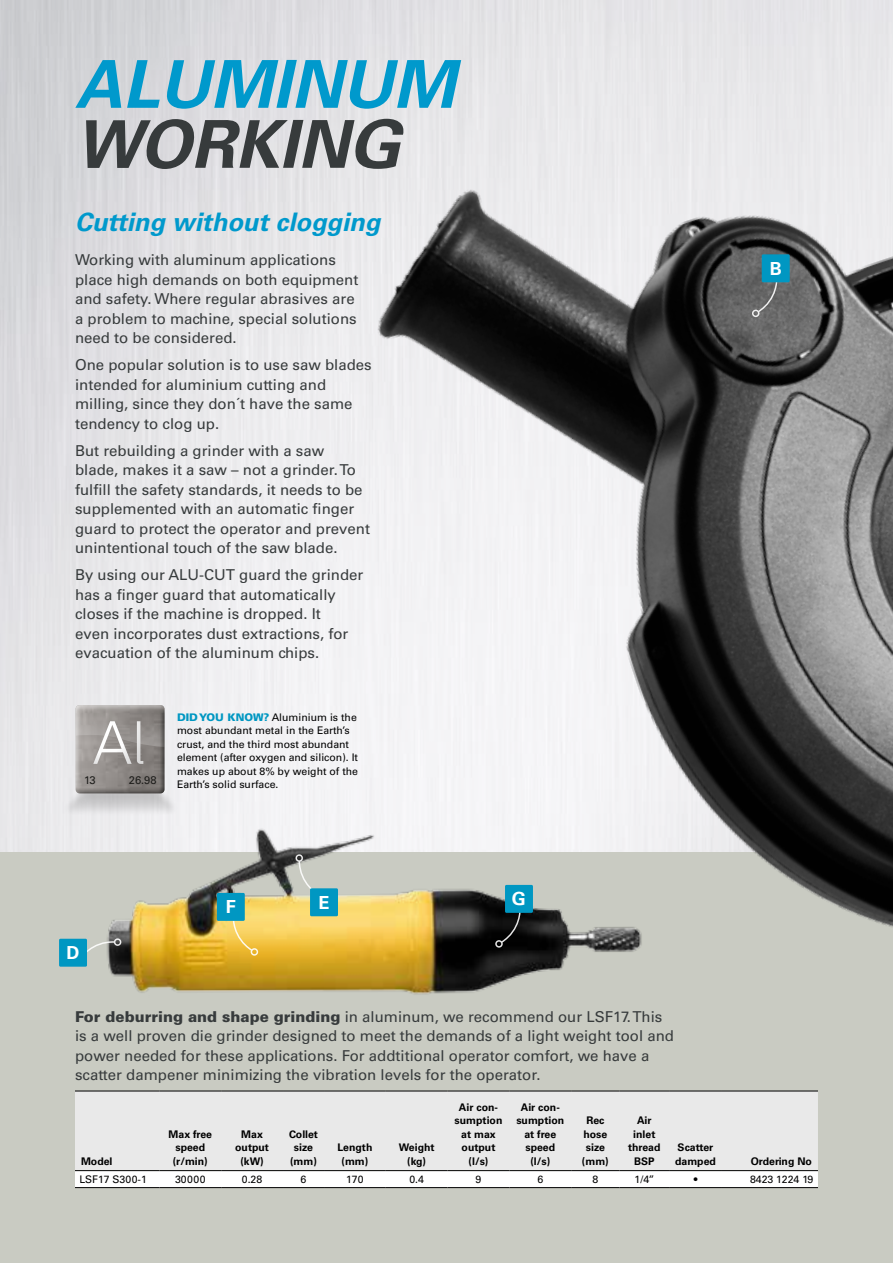
<style>
.page{position:relative;width:893px;height:1263px;background:#fff}
.page>*{position:absolute;margin:0;border:0;box-sizing:border-box;transform-origin:0 0}
.t1{font:italic 700 66px "Univers LT Std";color:#09c}
.t2{font:italic 700 66px "Univers LT Std";color:#373b3c}
.t3{font:italic 700 25.5px "Univers LT Std";color:#09c}
.t4{font:700 18px "Univers LT Std";color:#fff}
.t5{font:15px/19.5px "Univers LT Std";color:#373b3c}
.t6{font:11.1px "Univers LT Std";color:#1d1d1b}
.t7{font:10.5px/13.5px "Univers LT Std";color:#000}
.t8{font:700 10.5px/13.5px "Univers LT Std";color:#000;text-align:center}
.s1{font-weight:900;color:#0097c2}
.s2{font-weight:900}
</style>
<div class="page">
<div style="left:0;top:852px;width:893px;height:411px;background:#c9cbc2"></div>
<div style="left:75px;top:1092px;width:45px;height:78px;background:#e9e9e9"></div>
<svg style="left:75px;top:1171px;width:45px;height:16px"></svg>
<hr style="left:75px;top:1170px;width:84px;height:1px;background:#000">
<hr style="left:75px;top:1091px;width:84px;height:1px;background:#000">
<hr style="left:75px;top:1187px;width:84px;height:1px;background:#000">
<img style="left:86px;top:820px;width:34px;height:157px">
<img style="left:60px;top:783px;width:60px;height:37px">
<img style="left:76px;top:764px;width:44px;height:29px">
<svg style="left:76px;top:705px;width:44px;height:59px;background:#aeaaa7"></svg>
<svg style="left:79px;top:937px;width:41px;height:23px"></svg>
<div style="left:59px;top:939px;width:28px;height:28px;background:#0097c2;border-radius:2px"></div>
<img style="left:120px;top:45px;width:773px;height:1144px">
<svg style="left:756px;top:277px;width:22px;height:37px"></svg>
<div style="left:752px;top:310px;width:7px;height:7px;border:2px solid #fff;border-radius:50%"></div>
<div style="left:762px;top:254px;width:28px;height:28px;background:#0097c2;border-radius:2px"></div>
<img style="left:824px;top:1087px;width:69px;height:102px">
<svg style="left:295px;top:852px;width:24px;height:44px"></svg>
<div style="left:310px;top:888px;width:28px;height:28px;background:#0097c2;border-radius:2px"></div>
<svg style="left:499px;top:907px;width:22px;height:37px"></svg>
<div style="left:495px;top:940px;width:8px;height:8px;border:2px solid #fff;border-radius:50%"></div>
<div style="left:505px;top:885px;width:28px;height:28px;background:#0097c2;border-radius:2px"></div>
<h1 class="t1" style="left:75px;top:46px;width:382px">ALUMINUM</h1>
<h1 class="t2" style="left:75px;top:106px;width:327px">WORKING</h1>
<h2 class="t3" style="left:75px;top:207px;width:307px">Cutting without clogging</h2>
<p class="t5" style="left:75px;top:250px;width:285px">Working with aluminum applications place high demands on both equipment and safety. Where regular abrasives are a problem to machine, special solutions need to be considered.</p>
<p class="t5" style="left:75px;top:355px;width:298px">One popular solution is to use saw blades intended for aluminium cutting and milling, since they don´t have the same tendency to clog up.</p>
<p class="t5" style="left:75px;top:441px;width:297px">But rebuilding a grinder with a saw blade, makes it a saw – not a grinder. To fulfill the safety standards, it needs to be supplemented with an automatic finger guard to protect the operator and prevent unintentional touch of the saw blade.</p>
<p class="t5" style="left:75px;top:565px;width:290px">By using our ALU-CUT guard the grinder has a finger guard that automatically closes if the machine is dropped. It<br>even incorporates dust extractions, for evacuation of the aluminum chips.</p>
<p class="t6" style="left:84px;top:773px;width:13px">13</p>
<p class="t6" style="left:129px;top:773px;width:29px">26.98</p>
<p class="t7" style="left:177px;top:710px;width:183px"><span class="s1">DID YOU KNOW?</span> Aluminium is the most abundant metal in the Earth’s crust, and the third most abundant element (after oxygen and silicon). It makes up about 8% by weight of the<br>Earth’s solid surface.</p>
<p class="t4" style="left:770px;top:258px;width:14px">B</p>
<p class="t4" style="left:67px;top:942px;width:14px">D</p>
<p class="t4" style="left:226px;top:896px;width:12px">F</p>
<p class="t4" style="left:318px;top:892px;width:12px">E</p>
<p class="t4" style="left:512px;top:888px;width:16px">G</p>
<p class="t5" style="left:75px;top:1006px;width:601px"><span class="s2">For deburring and shape grinding</span> in aluminum, we recommend our LSF17. This is a well proven die grinder designed to meet the demands of a light weight tool and power needed for these applications. For addtitional operator comfort, we have a scatter dampener minimizing the vibration levels for the operator.</p>
<p class="t8" style="left:81px;top:1154px;width:33px">Model</p>
<p class="t8" style="left:169px;top:1127px;width:45px">Max free speed (r/min)</p>
<p class="t8" style="left:235px;top:1127px;width:35px">Max output (kW)</p>
<p class="t8" style="left:289px;top:1127px;width:31px">Collet size (mm)</p>
<p class="t8" style="left:337px;top:1141px;width:37px">Length (mm)</p>
<p class="t8" style="left:399px;top:1141px;width:37px">Weight (kg)</p>
<p class="t8" style="left:455px;top:1100px;width:49px">Air con&shy;sumption at max output (l/s)</p>
<p class="t8" style="left:516px;top:1100px;width:49px">Air con&shy;sumption at free speed (l/s)</p>
<p class="t8" style="left:582px;top:1114px;width:28px">Rec hose size (mm)</p>
<p class="t8" style="left:628px;top:1114px;width:34px">Air inlet thread<br>BSP</p>
<p class="t8" style="left:675px;top:1141px;width:42px;text-align:left">Scatter damped</p>
<p class="t8" style="left:751px;top:1154px;width:63px">Ordering No</p>
<p class="t7" style="left:79px;top:1173px;width:69px">LSF17 S300-1</p>
<p class="t7" style="left:175px;top:1173px;width:32px">30000</p>
<p class="t7" style="left:242px;top:1173px;width:22px">0.28</p>
<p class="t7" style="left:301px;top:1173px;width:7px">6</p>
<p class="t7" style="left:346px;top:1173px;width:19px">170</p>
<p class="t7" style="left:409px;top:1173px;width:16px">0.4</p>
<p class="t7" style="left:476px;top:1173px;width:7px">9</p>
<p class="t7" style="left:537px;top:1173px;width:7px">6</p>
<p class="t7" style="left:592px;top:1173px;width:7px">8</p>
<p class="t7" style="left:635px;top:1173px;width:21px">1/4’’</p>
<p class="t7" style="left:694px;top:1173px;width:5px">•</p>
<p class="t7" style="left:750px;top:1173px;width:65px">8423 1224 19</p>
</div>
